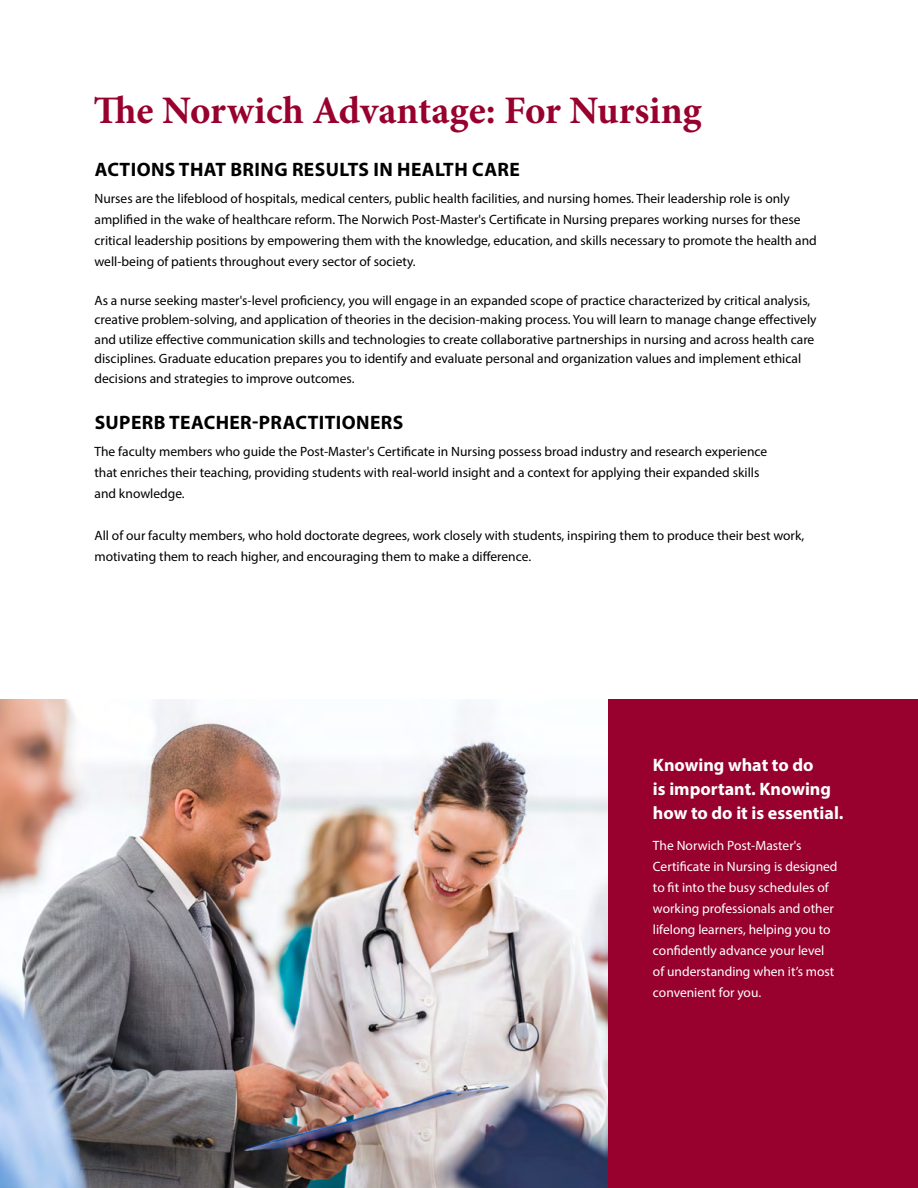
<style>
.page{position:relative;width:918px;height:1188px;background:#fff}
.page>*{position:absolute;margin:0;border:0;box-sizing:border-box;transform-origin:0 0}
.Body_Copy{font:700 39px "Minion Pro";color:#98002e}
.Body_Copy-2{font:700 19.5px "Myriad Pro";letter-spacing:.02em;color:#000}
.Body_Copy-3{font:700 18px/24px "Myriad Pro";color:#fff}
.Body_Copy-4{font:13.5px/21px "Myriad Pro";color:#000}
.Body_Copy-5{font:13.5px/21px "Myriad Pro";color:#fff}
</style>
<div class="page">
<img style="left:0;top:700px;width:608px;height:488px">
<div style="left:608px;top:700px;width:310px;height:488px;background:#98002e"></div>
<p class="Body_Copy" style="left:93px;top:83px;width:610px">The Norwich Advantage: For Nursing</p>
<p class="Body_Copy-2" style="left:95px;top:156px;width:427px">ACTIONS THAT BRING RESULTS IN HEALTH CARE</p>
<p class="Body_Copy-4" style="left:94px;top:187px;width:724px">Nurses are the lifeblood of hospitals, medical centers, public health facilities, and nursing homes. Their leadership role is only amplified in the wake of healthcare reform. The Norwich Post-Master's Certificate in Nursing prepares working nurses for these critical leadership positions by empowering them with the knowledge, education, and skills necessary to promote the health and well-being of patients throughout every sector of society.</p>
<p class="Body_Copy-4" style="left:94px;top:290px;width:724px;line-height:19.5px">As a nurse seeking master's-level proficiency, you will engage in an expanded scope of practice characterized by critical analysis, creative problem-solving, and application of theories in the decision-making process. You will learn to manage change effectively and utilize effective communication skills and technologies to create collaborative partnerships in nursing and across health care disciplines. Graduate education prepares you to identify and evaluate personal and organization values and implement ethical decisions and strategies to improve outcomes.</p>
<p class="Body_Copy-2" style="left:95px;top:410px;width:310px">SUPERB TEACHER-PRACTITIONERS</p>
<p class="Body_Copy-4" style="left:94px;top:441px;width:674px">The faculty members who guide the Post-Master's Certificate in Nursing possess broad industry and research experience that enriches their teaching, providing students with real-world insight and a context for applying their expanded skills and knowledge.</p>
<p class="Body_Copy-4" style="left:94px;top:525px;width:711px">All of our faculty members, who hold doctorate degrees, work closely with students, inspiring them to produce their best work, motivating them to reach higher, and encouraging them to make a difference.</p>
<p class="Body_Copy-3" style="left:653px;top:752px;width:192px">Knowing what to do<br>is important. Knowing how to do it is essential.</p>
<p class="Body_Copy-5" style="left:653px;top:835px;width:186px">The Norwich Post-Master's<br>Certificate in Nursing is designed to fit into the busy schedules of working professionals and other lifelong learners, helping you to confidently advance your level of understanding when it’s most convenient for you.</p>
</div>
